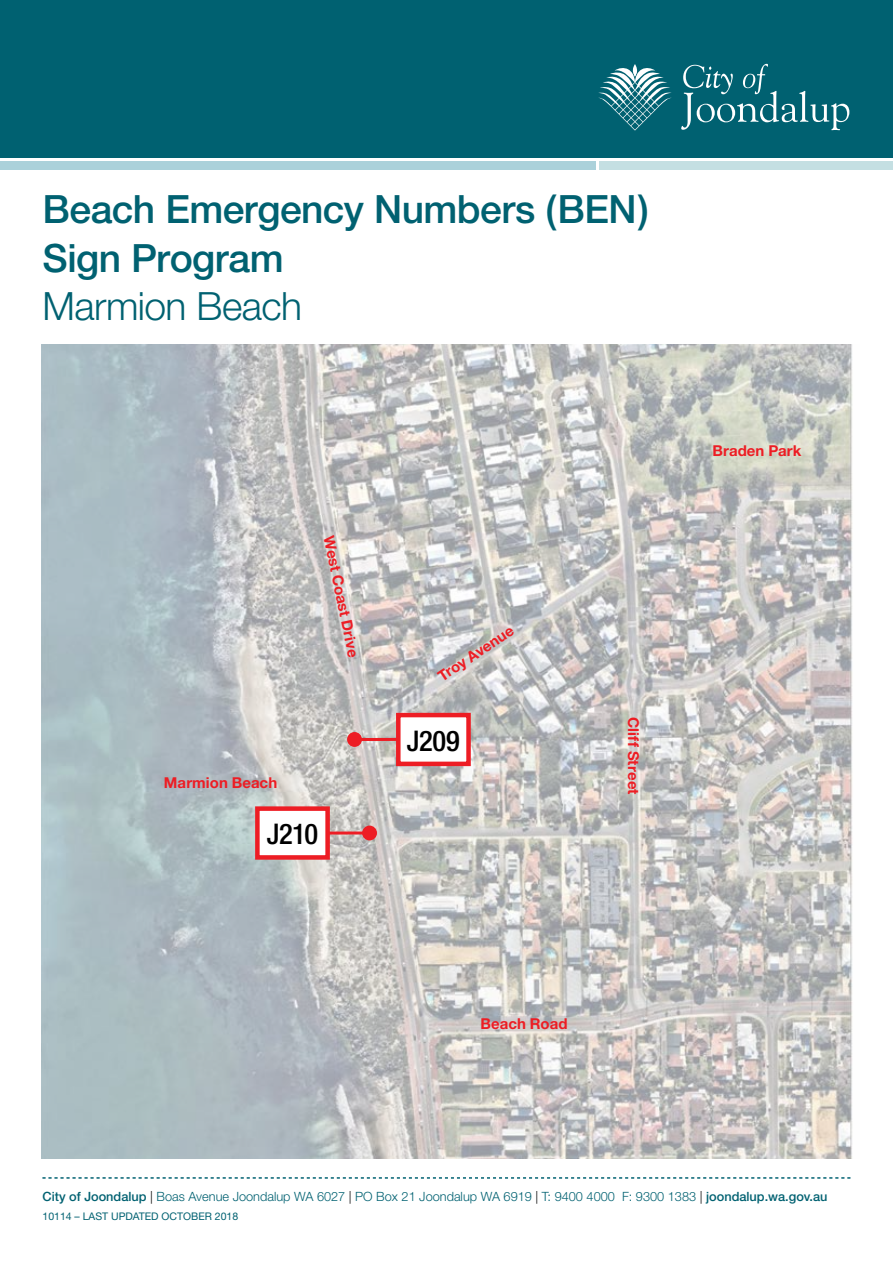
<style>
.page{position:relative;width:893px;height:1263px;background:#fff}
.page>*{position:absolute;margin:0;border:0;box-sizing:border-box;transform-origin:0 0}
.t1{font:500 39px/48.3px "Helvetica Neue";letter-spacing:-.015em;color:#006171}
.t2{font:300 39px "Helvetica Neue";letter-spacing:-.015em;color:#006171}
.t3{font:500 condensed 28.5px "Helvetica Neue";letter-spacing:-.015em;color:#000}
.t4{font:700 15px "Helvetica Neue";letter-spacing:.005em;color:#ed1d24}
.t5{font:300 12.75px "Helvetica Neue";color:#006171}
.t6{font:10.5px "Helvetica Neue";color:#006171}
.s1{font-weight:500}
.s2{color:#000}
</style>
<div class="page">
<div style="left:0;top:0;width:893px;height:157px;background:#006171"></div>
<svg style="left:598px;top:64px;width:251px;height:67px"></svg>
<div style="left:0;top:162px;width:595px;height:8px;background:#abd1da"></div>
<div style="left:600px;top:162px;width:293px;height:8px;background:#c4dfe2"></div>
<svg style="left:43px;top:1177px;width:807px;height:1px"></svg>
<img style="left:42px;top:344px;width:811px;height:815px">
<div style="left:257px;top:809px;width:71px;height:48px;background:#fff"></div>
<div style="left:255px;top:806px;width:75px;height:54px;border:4px solid #ed1d24"></div>
<div style="left:362px;top:825px;width:15px;height:15px;background:#ed1d24;border-radius:50%"></div>
<hr style="left:327px;top:831px;width:42px;height:3px;background:#ed1d24">
<div style="left:398px;top:715px;width:71px;height:49px;background:#fff"></div>
<div style="left:396px;top:713px;width:75px;height:53px;border:4px solid #ed1d24"></div>
<div style="left:347px;top:732px;width:15px;height:15px;background:#ed1d24;border-radius:50%"></div>
<hr style="left:357px;top:738px;width:42px;height:3px;background:#ed1d24">
<h1 class="t1" style="left:43px;top:185px;width:608px">Beach Emergency Numbers (BEN)<br>Sign Program</h1>
<h1 class="t2" style="left:43px;top:282px;width:261px">Marmion Beach</h1>
<p class="t4" style="left:338px;top:534px;width:125px;rotate:78deg">West Coast Drive</p>
<p class="t4" style="left:164px;top:774px;width:115px">Marmion Beach</p>
<h2 class="t3" style="left:267px;top:817px;width:53px">J210</h2>
<p class="t4" style="left:434px;top:670px;width:89px;rotate:-34deg">Troy Avenue</p>
<h2 class="t3" style="left:407px;top:723px;width:55px">J209</h2>
<p class="t4" style="left:643px;top:717px;width:79px;rotate:90deg">Cliff Street</p>
<p class="t4" style="left:712px;top:442px;width:91px">Braden Park</p>
<p class="t4" style="left:481px;top:1014px;width:88px">Beach Road</p>
<p class="t5" style="left:43px;top:1188px;width:786px"><span class="s1">City of Joondalup</span> <span class="s2">|</span> Boas Avenue Joondalup WA 6027 <span class="s2">|</span> PO Box 21 Joondalup WA 6919 <span class="s2">|</span> T: 9400 4000 F: 9300 1383 <span class="s2">|</span> <span class="s1">joondalup.wa.gov.au</span></p>
<p class="t6" style="left:43px;top:1210px;width:197px">10114 – LAST UPDATED OCTOBER 2018</p>
</div>
